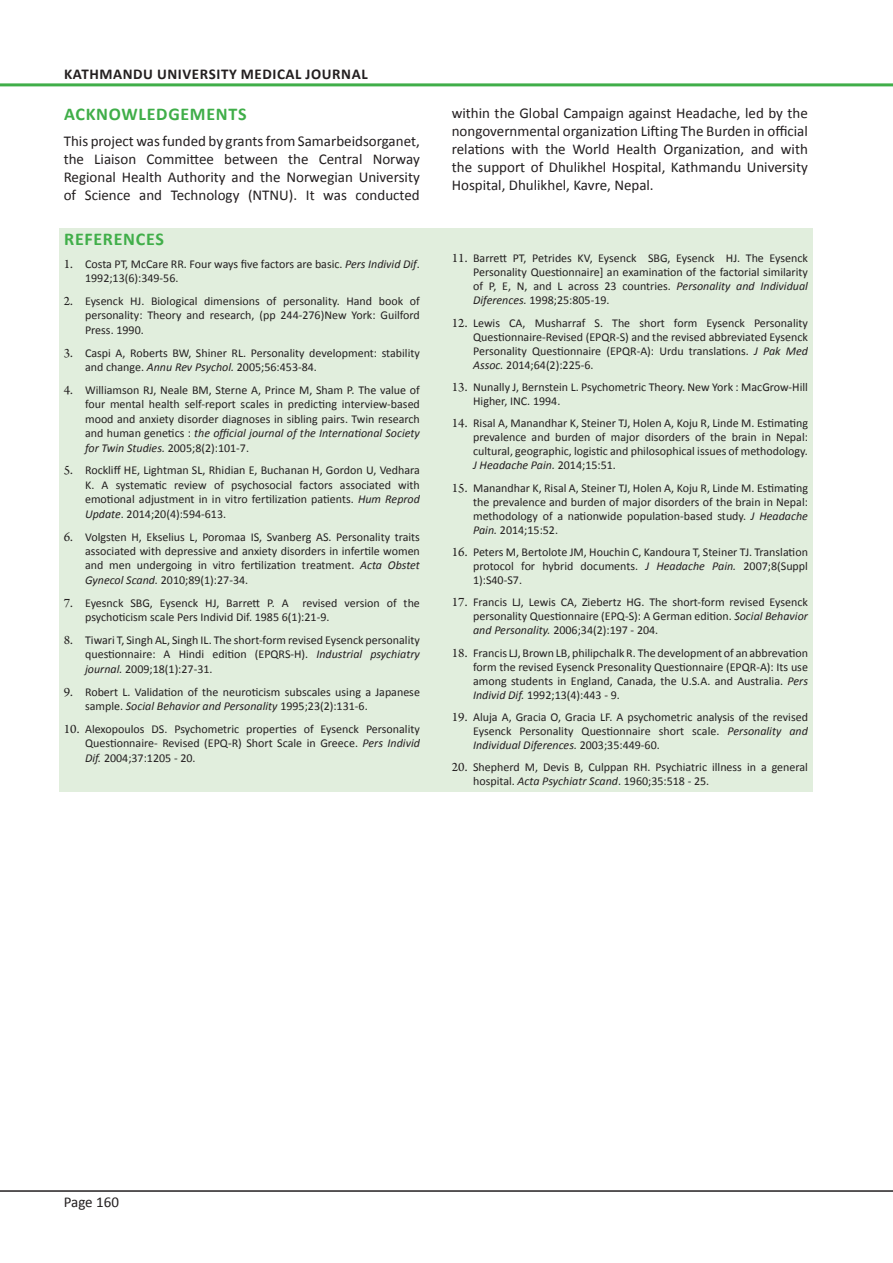
<style>
.page{position:relative;width:893px;height:1263px;background:#fff}
.page>*{position:absolute;margin:0;border:0;box-sizing:border-box;transform-origin:0 0}
.Normal_Text{font:700 18px "Calibri";letter-spacing:.04em;color:#40ae49}
.Normal_Text-2{font:15px/18.1px "Calibri";color:#231f20;text-align:justify}
.t1{font:700 15px "Calibri";letter-spacing:.04em;color:#231f20}
.Refrence_Text{font:12px/14px "Calibri";color:#231f20;text-align:justify}
.s1{font-family:"Arno Pro";font-size:13.5px}
.s2{font-style:italic}
</style>
<div class="page">
<hr style="left:0;top:1190px;width:893px;height:2px;background:#231f20">
<hr style="left:0;top:83px;width:893px;height:3px;background:#40ae49">
<div style="left:59px;top:228px;width:753px;height:563px;background:#e1eedd"></div>
<p class="t1" style="left:64px;top:64px;width:305px">KATHMANDU UNIVERSITY MEDICAL JOURNAL</p>
<p class="Normal_Text" style="left:64px;top:102px;width:184px">ACKNOWLEDGEMENTS</p>
<p class="Normal_Text-2" style="left:64px;top:132px;width:358px">This project was funded by grants from Samarbeidsorganet, the Liaison Committee between the Central Norway Regional Health Authority and the Norwegian University of Science and Technology (NTNU). It was conducted</p>
<p class="Normal_Text" style="left:64px;top:227px;width:101px">REFERENCES</p>
<p class="Refrence_Text" style="left:85px;top:256px;width:336px;line-height:14.4px;text-indent:-21px"><span class="s1">1.</span> Costa PT, McCare RR. Four ways five factors are basic. <span class="s2">Pers Individ Dif</span>.<br>1992;13(6):349-56.</p>
<p class="Refrence_Text" style="left:85px;top:294px;width:336px;line-height:14.4px;text-indent:-21px"><span class="s1">2.</span> Eysenck HJ. Biological dimensions of personality. Hand book of personality: Theory and research, (pp 244-276)New York: Guilford Press. 1990.</p>
<p class="Refrence_Text" style="left:85px;top:345px;width:336px;line-height:14.4px;text-indent:-21px"><span class="s1">3.</span> Caspi A, Roberts BW, Shiner RL. Personality development: stability and change. <span class="s2">Annu Rev Psychol.</span> 2005;56:453-84.</p>
<p class="Refrence_Text" style="left:85px;top:383px;width:336px;line-height:14.4px;text-indent:-21px"><span class="s1">4.</span> Williamson RJ, Neale BM, Sterne A, Prince M, Sham P. The value of four mental health self-report scales in predicting interview-based mood and anxiety disorder diagnoses in sibling pairs. Twin research and human genetics : <span class="s2">the official journal of the International Society for Twin Studies.</span> 2005;8(2):101-7.</p>
<p class="Refrence_Text" style="left:85px;top:463px;width:336px;line-height:14.4px;text-indent:-21px"><span class="s1">5.</span> Rockliff HE, Lightman SL, Rhidian E, Buchanan H, Gordon U, Vedhara K. A systematic review of psychosocial factors associated with emotional adjustment in in vitro fertilization patients. <span class="s2">Hum Reprod Update</span>. 2014;20(4):594-613.</p>
<p class="Refrence_Text" style="left:85px;top:529px;width:336px;line-height:14.4px;text-indent:-21px"><span class="s1">6.</span> Volgsten H, Ekselius L, Poromaa IS, Svanberg AS. Personality traits associated with depressive and anxiety disorders in infertile women and men undergoing in vitro fertilization treatment. <span class="s2">Acta Obstet Gynecol Scand.</span> 2010;89(1):27-34.</p>
<p class="Refrence_Text" style="left:85px;top:595px;width:336px;line-height:14.4px;text-indent:-21px"><span class="s1">7.</span> Eyesnck SBG, Eysenck HJ, Barrett P. A revised version of the psychoticism scale Pers Individ Dif. 1985 6(1):21-9.</p>
<p class="Refrence_Text" style="left:85px;top:633px;width:336px;line-height:14.4px;text-indent:-21px"><span class="s1">8.</span> Tiwari T, Singh AL, Singh IL. The short-form revised Eysenck personality questionnaire: A Hindi edition (EPQRS-H). <span class="s2">Industrial psychiatry journal.</span> 2009;18(1):27-31.</p>
<p class="Refrence_Text" style="left:85px;top:685px;width:336px;line-height:14.4px;text-indent:-21px"><span class="s1">9.</span> Robert L. Validation of the neuroticism subscales using a Japanese sample. <span class="s2">Social Behavior and Personality</span> 1995;23(2):131-6.</p>
<p class="Refrence_Text" style="left:85px;top:722px;width:336px;line-height:14.4px;text-indent:-21px"><span class="s1">10.</span> Alexopoulos DS. Psychometric properties of Eysenck Personality Questionnaire- Revised (EPQ-R) Short Scale in Greece. <span class="s2">Pers Individ Dif.</span> 2004;37:1205 - 20.</p>
<p class="Normal_Text-2" style="left:452px;top:104px;width:358px">within the Global Campaign against Headache, led by the nongovernmental organization Lifting The Burden in official relations with the World Health Organization, and with the support of Dhulikhel Hospital, Kathmandu University Hospital, Dhulikhel, Kavre, Nepal.</p>
<p class="Refrence_Text" style="left:473px;top:251px;width:336px;text-indent:-21px"><span class="s1">11.</span> Barrett PT, Petrides KV, Eysenck SBG, Eysenck HJ. The Eysenck Personality Questionnaire] an examination of the factorial similarity of P, E, N, and L across 23 countries. <span class="s2">Personality and Individual Diferences.</span> 1998;25:805-19.</p>
<p class="Refrence_Text" style="left:473px;top:316px;width:336px;text-indent:-21px"><span class="s1">12.</span> Lewis CA, Musharraf S. The short form Eysenck Personality Questionnaire-Revised (EPQR-S) and the revised abbreviated Eysenck Personality Questionnaire (EPQR-A): Urdu translations. <span class="s2">J Pak Med Assoc.</span> 2014;64(2):225-6.</p>
<p class="Refrence_Text" style="left:473px;top:380px;width:336px;text-indent:-21px"><span class="s1">13.</span> Nunally J, Bernstein L. Psychometric Theory. New York : MacGrow-Hill<br>Higher, INC. 1994.</p>
<p class="Refrence_Text" style="left:473px;top:416px;width:336px;text-indent:-21px"><span class="s1">14.</span> Risal A, Manandhar K, Steiner TJ, Holen A, Koju R, Linde M. Estimating prevalence and burden of major disorders of the brain in Nepal: cultural, geographic, logistic and philosophical issues of methodology.<br><span class="s2">J Headache Pain.</span> 2014;15:51.</p>
<p class="Refrence_Text" style="left:473px;top:481px;width:336px;text-indent:-21px"><span class="s1">15.</span> Manandhar K, Risal A, Steiner TJ, Holen A, Koju R, Linde M. Estimating the prevalence and burden of major disorders of the brain in Nepal: methodology of a nationwide population-based study. <span class="s2">J Headache Pain.</span> 2014;15:52.</p>
<p class="Refrence_Text" style="left:473px;top:545px;width:336px;text-indent:-21px"><span class="s1">16.</span> Peters M, Bertolote JM, Houchin C, Kandoura T, Steiner TJ. Translation protocol for hybrid documents. <span class="s2">J Headache Pain.</span> 2007;8(Suppl 1):S40-S7.</p>
<p class="Refrence_Text" style="left:473px;top:595px;width:336px;text-indent:-21px"><span class="s1">17.</span> Francis LJ, Lewis CA, Ziebertz HG. The short-form revised Eysenck personality Questionnaire (EPQ-S): A German edition. <span class="s2">Social Behavior and Personality.</span> 2006;34(2):197 - 204.</p>
<p class="Refrence_Text" style="left:473px;top:646px;width:336px;text-indent:-21px"><span class="s1">18.</span> Francis LJ, Brown LB, philipchalk R. The development of an abbrevation form the revised Eysenck Presonality Questionnaire (EPQR-A): Its use among students in England, Canada, the U.S.A. and Australia. <span class="s2">Pers Individ Dif.</span> 1992;13(4):443 - 9.</p>
<p class="Refrence_Text" style="left:473px;top:710px;width:336px;text-indent:-21px"><span class="s1">19.</span> Aluja A, Gracia O, Gracia LF. A psychometric analysis of the revised Eysenck Personality Questionnaire short scale. <span class="s2">Personality and Individual Diferences.</span> 2003;35:449-60.</p>
<p class="Refrence_Text" style="left:473px;top:760px;width:336px;text-indent:-21px"><span class="s1">20.</span> Shepherd M, Devis B, Culppan RH. Psychiatric illness in a general hospital. <span class="s2">Acta Psychiatr Scand</span>. 1960;35:518 - 25.</p>
<p class="Normal_Text-2" style="left:64px;top:1193px;width:57px">Page 160</p>
</div>
